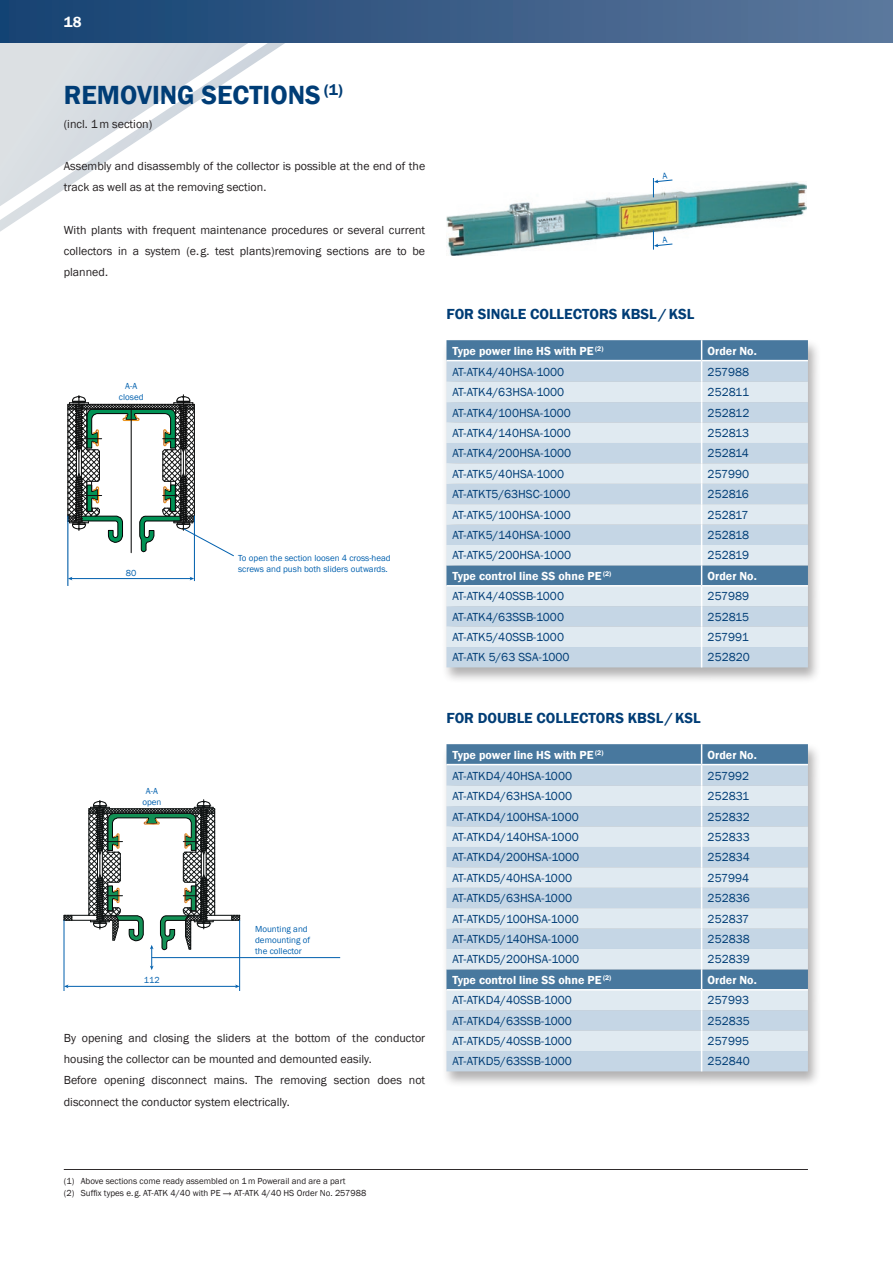
<style>
.page{position:relative;width:893px;height:1263px;background:#fff}
.page>*{position:absolute;margin:0;border:0;box-sizing:border-box;transform-origin:0 0}
.t1{font:600 27px "Franklin Gothic";color:#003d76}
.t2{font:600 15px "Franklin Gothic";color:#003d76}
.t3{font:600 15px "Franklin Gothic";color:#fff}
.t4{font:12px "Franklin Gothic";color:#003d76}
.t5{font:12px/21.3px "Franklin Gothic";color:#231f20}
.t6{font:600 12px "Franklin Gothic";color:#fff}
.t7{font:9px/10.8px "Franklin Gothic";color:#0160ae}
.t8{font:9px/12px "Franklin Gothic";color:#231f20}
</style>
<div class="page">
<svg style="left:0;top:43px;width:285px;height:172px"></svg>
<div style="left:0;top:0;width:893px;height:43px;background:linear-gradient(to right,#154272,#5d789c)"></div>
<hr style="left:64px;top:1169px;width:744px;height:1px;background:#231f20">
<div style="left:442px;top:338px;width:379px;height:346px;background:#231f20;opacity:.35"></div>
<svg style="left:446px;top:340px;width:362px;height:20px;background:#4b7a9f"></svg>
<div style="left:446px;top:361px;width:362px;height:306px;background:#c5d6e5"></div>
<svg style="left:446px;top:382px;width:362px;height:265px;background:#cad9e5"></svg>
<hr style="left:446px;top:360px;width:256px;height:1px;background:#fff">
<hr style="left:702px;top:360px;width:106px;height:1px;background:#fff">
<svg style="left:701px;top:340px;width:1px;height:327px"></svg>
<hr style="left:446px;top:585px;width:256px;height:1px;background:#fff">
<hr style="left:702px;top:585px;width:106px;height:1px;background:#fff">
<div style="left:442px;top:742px;width:379px;height:346px;background:#231f20;opacity:.35"></div>
<svg style="left:446px;top:744px;width:362px;height:20px;background:#4b7a9f"></svg>
<div style="left:446px;top:765px;width:362px;height:306px;background:#c5d6e5"></div>
<svg style="left:446px;top:786px;width:362px;height:265px;background:#cad9e5"></svg>
<hr style="left:446px;top:764px;width:256px;height:1px;background:#fff">
<hr style="left:702px;top:764px;width:106px;height:1px;background:#fff">
<svg style="left:701px;top:744px;width:1px;height:327px"></svg>
<hr style="left:446px;top:989px;width:256px;height:1px;background:#fff">
<hr style="left:702px;top:989px;width:106px;height:1px;background:#fff">
<svg style="left:231px;top:916px;width:9px;height:4px"></svg>
<hr style="left:192px;top:920px;width:48px;height:1px;background:#0f1313">
<svg style="left:63px;top:915px;width:10px;height:6px"></svg>
<hr style="left:206px;top:915px;width:34px;height:1px;background:#0f1313">
<hr style="left:64px;top:920px;width:48px;height:1px;background:#0f1313">
<hr style="left:203px;top:800px;width:1px;height:129px;background:#0f1313">
<hr style="left:100px;top:800px;width:1px;height:129px;background:#0f1313">
<hr style="left:64px;top:915px;width:33px;height:1px;background:#0f1313">
<hr style="left:64px;top:920px;width:1px;height:71px;background:#0160ae">
<hr style="left:239px;top:920px;width:1px;height:71px;background:#0160ae">
<hr style="left:152px;top:957px;width:188px;height:1px;background:#0160ae">
<hr style="left:67px;top:986px;width:169px;height:1px;background:#0160ae">
<svg style="left:64px;top:984px;width:4px;height:4px"></svg>
<svg style="left:235px;top:984px;width:5px;height:4px"></svg>
<svg style="left:88px;top:801px;width:127px;height:169px"></svg>
<img style="left:447px;top:182px;width:360px;height:73px">
<hr style="left:183px;top:395px;width:1px;height:135px;background:#101111">
<hr style="left:68px;top:516px;width:1px;height:70px;background:#0160ae">
<hr style="left:194px;top:516px;width:1px;height:65px;background:#0160ae">
<svg style="left:68px;top:396px;width:166px;height:160px"></svg>
<hr style="left:71px;top:578px;width:120px;height:1px;background:#0160ae">
<svg style="left:653px;top:178px;width:20px;height:19px"></svg>
<svg style="left:653px;top:230px;width:20px;height:20px"></svg>
<p class="t3" style="left:64px;top:12px;width:19px">18</p>
<h1 class="t1" style="left:64px;top:78px;width:280px">REMOVING SECTIONS <sup>(1)</sup></h1>
<p class="t5" style="left:64px;top:113px;width:90px">(incl. 1m section)</p>
<p class="t5" style="left:64px;top:156px;width:363px">Assembly and disassembly of the collector is possible at the end of the track as well as at the removing section.</p>
<p class="t5" style="left:64px;top:219px;width:363px;text-align:justify">With plants with frequent maintenance procedures or several current collectors in a system (e. g. test plants)removing sections are to be planned.</p>
<p class="t7" style="left:119px;top:381px;width:26px;text-align:center">A-A closed</p>
<p class="t7" style="left:126px;top:568px;width:12px">80</p>
<p class="t7" style="left:238px;top:553px;width:154px">To open the section loosen 4 cross-head screws and push both sliders outwards.</p>
<p class="t7" style="left:142px;top:786px;width:21px;text-align:center">A-A open</p>
<p class="t7" style="left:144px;top:974px;width:17px">112</p>
<p class="t7" style="left:255px;top:924px;width:57px">Mounting and demounting of the collector</p>
<p class="t5" style="left:64px;top:1027px;width:363px">By opening and closing the sliders at the bottom of the conductor housing the collector can be mounted and demounted easily.<br>Before opening disconnect mains. The removing section does not disconnect the conductor system electrically.</p>
<p class="t2" style="left:446px;top:305px;width:249px">FOR SINGLE COLLECTORS KBSL/KSL</p>
<p class="t6" style="left:452px;top:343px;width:152px">Type power line HS with PE <sup>(2)</sup></p>
<p class="t6" style="left:708px;top:343px;width:51px">Order No.</p>
<p class="t4" style="left:452px;top:364px;width:113px">AT-ATK4/40HSA-1000</p>
<p class="t4" style="left:708px;top:364px;width:43px">257988</p>
<p class="t4" style="left:452px;top:385px;width:113px">AT-ATK4/63HSA-1000</p>
<p class="t4" style="left:708px;top:385px;width:43px">252811</p>
<p class="t4" style="left:452px;top:405px;width:120px">AT-ATK4/100HSA-1000</p>
<p class="t4" style="left:708px;top:405px;width:43px">252812</p>
<p class="t4" style="left:452px;top:425px;width:120px">AT-ATK4/140HSA-1000</p>
<p class="t4" style="left:708px;top:425px;width:43px">252813</p>
<p class="t4" style="left:452px;top:446px;width:120px">AT-ATK4/200HSA-1000</p>
<p class="t4" style="left:708px;top:446px;width:43px">252814</p>
<p class="t4" style="left:452px;top:466px;width:113px">AT-ATK5/40HSA-1000</p>
<p class="t4" style="left:708px;top:466px;width:43px">257990</p>
<p class="t4" style="left:452px;top:487px;width:119px">AT-ATKT5/63HSC-1000</p>
<p class="t4" style="left:708px;top:487px;width:43px">252816</p>
<p class="t4" style="left:452px;top:507px;width:120px">AT-ATK5/100HSA-1000</p>
<p class="t4" style="left:708px;top:507px;width:42px">252817</p>
<p class="t4" style="left:452px;top:527px;width:120px">AT-ATK5/140HSA-1000</p>
<p class="t4" style="left:708px;top:527px;width:43px">252818</p>
<p class="t4" style="left:452px;top:548px;width:120px">AT-ATK5/200HSA-1000</p>
<p class="t4" style="left:708px;top:548px;width:43px">252819</p>
<p class="t6" style="left:452px;top:568px;width:160px">Type control line SS ohne PE <sup>(2)</sup></p>
<p class="t6" style="left:708px;top:568px;width:51px">Order No.</p>
<p class="t4" style="left:452px;top:589px;width:113px">AT-ATK4/40SSB-1000</p>
<p class="t4" style="left:708px;top:589px;width:43px">257989</p>
<p class="t4" style="left:452px;top:609px;width:113px">AT-ATK4/63SSB-1000</p>
<p class="t4" style="left:708px;top:609px;width:43px">252815</p>
<p class="t4" style="left:452px;top:629px;width:113px">AT-ATK5/40SSB-1000</p>
<p class="t4" style="left:708px;top:629px;width:43px">257991</p>
<p class="t4" style="left:452px;top:650px;width:118px">AT-ATK 5/63 SSA-1000</p>
<p class="t4" style="left:708px;top:650px;width:44px">252820</p>
<p class="t2" style="left:446px;top:709px;width:256px">FOR DOUBLE COLLECTORS KBSL/KSL</p>
<p class="t6" style="left:452px;top:747px;width:152px">Type power line HS with PE <sup>(2)</sup></p>
<p class="t6" style="left:708px;top:747px;width:51px">Order No.</p>
<p class="t4" style="left:452px;top:768px;width:121px">AT-ATKD4/40HSA-1000</p>
<p class="t4" style="left:708px;top:768px;width:43px">257992</p>
<p class="t4" style="left:452px;top:789px;width:121px">AT-ATKD4/63HSA-1000</p>
<p class="t4" style="left:708px;top:789px;width:43px">252831</p>
<p class="t4" style="left:452px;top:809px;width:128px">AT-ATKD4/100HSA-1000</p>
<p class="t4" style="left:708px;top:809px;width:44px">252832</p>
<p class="t4" style="left:452px;top:829px;width:128px">AT-ATKD4/140HSA-1000</p>
<p class="t4" style="left:708px;top:829px;width:44px">252833</p>
<p class="t4" style="left:452px;top:850px;width:128px">AT-ATKD4/200HSA-1000</p>
<p class="t4" style="left:708px;top:850px;width:44px">252834</p>
<p class="t4" style="left:452px;top:870px;width:121px">AT-ATKD5/40HSA-1000</p>
<p class="t4" style="left:708px;top:870px;width:43px">257994</p>
<p class="t4" style="left:452px;top:891px;width:121px">AT-ATKD5/63HSA-1000</p>
<p class="t4" style="left:708px;top:891px;width:44px">252836</p>
<p class="t4" style="left:452px;top:911px;width:128px">AT-ATKD5/100HSA-1000</p>
<p class="t4" style="left:708px;top:911px;width:43px">252837</p>
<p class="t4" style="left:452px;top:931px;width:128px">AT-ATKD5/140HSA-1000</p>
<p class="t4" style="left:708px;top:931px;width:44px">252838</p>
<p class="t4" style="left:452px;top:952px;width:128px">AT-ATKD5/200HSA-1000</p>
<p class="t4" style="left:708px;top:952px;width:44px">252839</p>
<p class="t6" style="left:452px;top:972px;width:160px">Type control line SS ohne PE <sup>(2)</sup></p>
<p class="t6" style="left:708px;top:972px;width:51px">Order No.</p>
<p class="t4" style="left:452px;top:993px;width:121px">AT-ATKD4/40SSB-1000</p>
<p class="t4" style="left:708px;top:993px;width:43px">257993</p>
<p class="t4" style="left:452px;top:1013px;width:121px">AT-ATKD4/63SSB-1000</p>
<p class="t4" style="left:708px;top:1013px;width:44px">252835</p>
<p class="t4" style="left:452px;top:1033px;width:121px">AT-ATKD5/40SSB-1000</p>
<p class="t4" style="left:708px;top:1033px;width:43px">257995</p>
<p class="t4" style="left:452px;top:1054px;width:121px">AT-ATKD5/63SSB-1000</p>
<p class="t4" style="left:708px;top:1054px;width:44px">252840</p>
<p class="t8" style="left:64px;top:1175px;width:304px">(1) Above sections come ready assembled on 1m Powerail and are a part<br>(2) Suffix types e. g. AT-ATK 4/40 with PE → AT-ATK 4/40 HS Order No. 257988</p>
</div>
